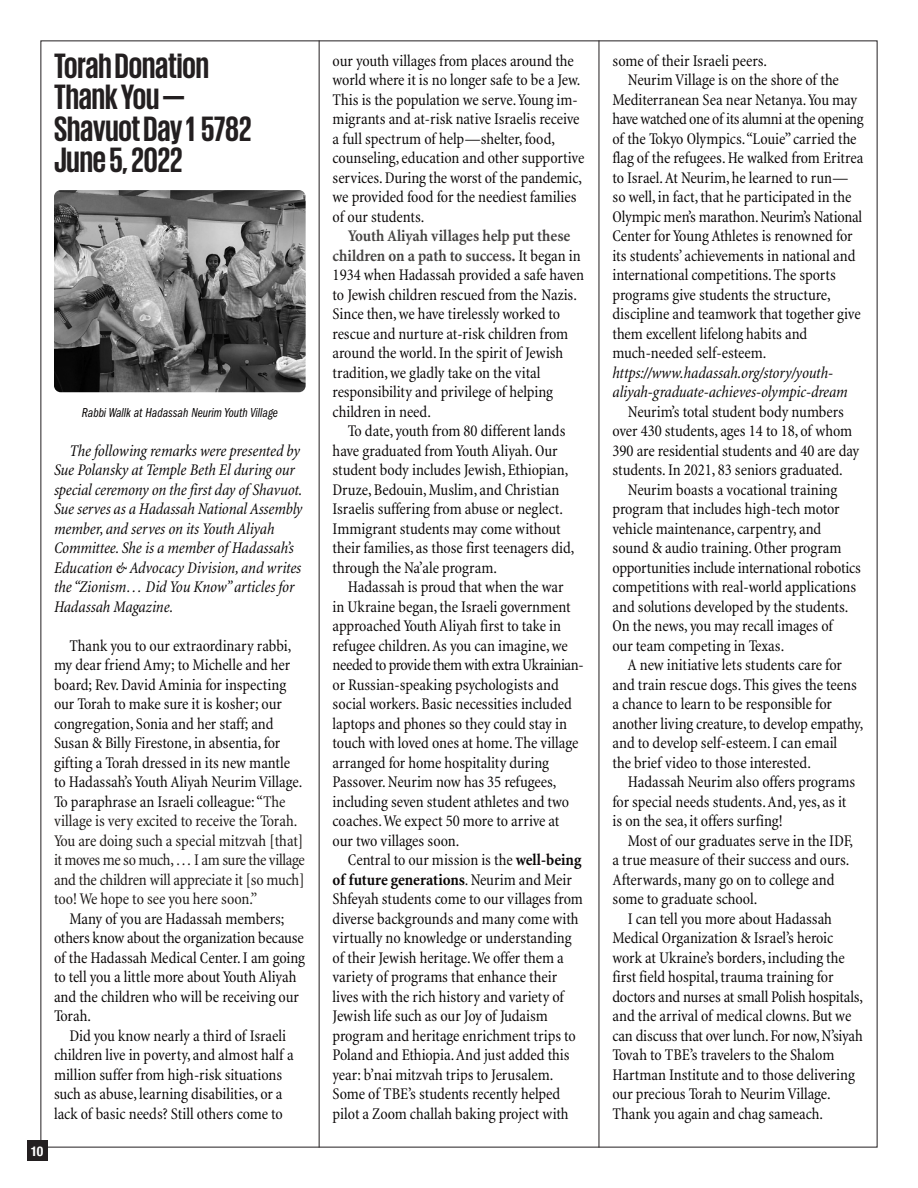
<style>
.page{position:relative;width:918px;height:1188px;background:#fff}
.page>*{position:absolute;margin:0;border:0;box-sizing:border-box;transform-origin:0 0}
.t1{font:700 36px/31.5px "Giorgio Sans";color:#231f20}
.t2{font:condensed 16.5px/19.5px "Minion";letter-spacing:-.005em;color:#080505}
.t3{font:italic condensed 16.5px/19.5px "Minion";letter-spacing:-.01em;color:#080505}
.t4{font:condensed 16.5px "Minion";letter-spacing:-.025em;color:#080505}
.t5{font:13.5px "ITC Franklin Gothic Std Bk Cp It";color:#080505}
.t6{font:700 condensed 13.5px "Helvetica Neue";color:#fff}
.s1{color:#1b1715}
.s2{font-weight:700;color:#474544}
.s3{font-weight:700}
</style>
<div class="page">
<div style="left:27px;top:1141px;width:20px;height:20px;background:#231f20"></div>
<hr style="left:599px;top:40px;width:1px;height:1108px;background:#231f20">
<hr style="left:319px;top:40px;width:1px;height:1108px;background:#231f20">
<img style="left:54px;top:190px;width:252px;height:202px;border-radius:7px">
<h1 class="t1" style="left:54px;top:52px;width:199px">Torah Donation<br>Thank You —<br>Shavuot Day 1 5782<br>June 5, 2022</h1>
<p class="t6" style="left:31px;top:1143px;width:14px">10</p>
<p class="t5" style="left:82px;top:408px;width:197px">Rabbi Wallk at Hadassah Neurim Youth Village</p>
<p class="t3" style="left:54px;top:442px;width:250px;text-indent:15px">The following remarks were presented by Sue Polansky at Temple Beth El during our special ceremony on the first day of Shavuot.<br>Sue serves as a Hadassah National Assembly member, and serves on its Youth Aliyah Committee. She is a member of Hadassah’s Education &amp; Advocacy Division, and writes the “Zionism… Did You Know” articles for Hadassah Magazine.</p>
<p class="t2" style="left:54px;top:637px;width:252px;text-indent:15px">Thank you to our extraordinary rabbi, my dear friend Amy; to Michelle and her board; Rev. David Aminia for inspecting our Torah to make sure it is kosher; our congregation, Sonia and her staff; and Susan &amp; Billy Firestone, in absentia, for gifting a Torah dressed in its new mantle to Hadassah’s Youth Aliyah Neurim Village.<br>To paraphrase an Israeli colleague: “<span class="s1">The village is very excited to receive the Torah.<br>You are doing such a special mitzvah [that] it moves me so much, … I am sure the village and the children will appreciate it [so much] too! We hope to see you here soon.”</span></p>
<p class="t2" style="left:54px;top:910px;width:253px;text-indent:15px">Many of you are Hadassah members; others know about the organization because of the Hadassah Medical Center. I am going to tell you a little more about Youth Aliyah and the children who will be receiving our Torah.</p>
<p class="t2" style="left:54px;top:1027px;width:241px;text-indent:15px">Did you know nearly a third of Israeli children live in poverty, and almost half a million suffer from high-risk situations such as abuse, learning disabilities, or a lack of basic needs? Still others come to</p>
<p class="t2" style="left:333px;top:52px;width:253px">our youth villages from places around the world where it is no longer safe to be a Jew.<br>This is the population we serve. Young im&shy;migrants and at-risk native Israelis receive a full spectrum of help—shelter, food, counseling, education and other supportive services. During the worst of the pandemic, we provided food for the neediest families of our students.</p>
<p class="t2" style="left:333px;top:228px;width:253px;text-indent:15px"><span class="s2">Youth Aliyah villages help put these children on a path to success.</span> It began in 1934 when Hadassah provided a safe haven to Jewish children rescued from the Nazis.<br>Since then, we have tirelessly worked to rescue and nurture at-risk children from around the world. In the spirit of Jewish tradition, we gladly take on the vital responsibility and privilege of helping children in need.</p>
<p class="t2" style="left:333px;top:423px;width:243px;text-indent:15px">To date, youth from 80 different lands have graduated from Youth Aliyah. Our student body includes Jewish, Ethiopian, Druze, Bedouin, Muslim, and Christian Israelis suffering from abuse or neglect.<br>Immigrant students may come without their families, as those first teenagers did, through the Na’ale program.</p>
<p class="t2" style="left:333px;top:579px;width:253px;text-indent:15px">Hadassah is proud that when the war<br>in Ukraine began, the Israeli government approached Youth Aliyah first to take in refugee children. As you can imagine, we needed to provide them with extra Ukrainian&shy;or Russian-speaking psychologists and social workers. Basic necessities included laptops and phones so they could stay in touch with loved ones at home. The village arranged for home hospitality during Passover. Neurim now has 35 refugees, including seven student athletes and two coaches. We expect 50 more to arrive at our two villages soon.</p>
<p class="t2" style="left:333px;top:852px;width:252px;text-indent:15px">Central to our mission is the <span class="s3">well-being of future generations</span>. Neurim and Meir Shfeyah students come to our villages from diverse backgrounds and many come with virtually no knowledge or understanding of their Jewish heritage. We offer them a variety of programs that enhance their lives with the rich history and variety of Jewish life such as our Joy of Judaism program and heritage enrichment trips to Poland and Ethiopia. And just added this year: b’nai mitzvah trips to Jerusalem.<br>Some of TBE’s students recently helped pilot a Zoom challah baking project with</p>
<p class="t2" style="left:613px;top:52px;width:156px">some of their Israeli peers.</p>
<p class="t2" style="left:628px;top:72px;width:213px">Neurim Village is on the shore of the</p>
<p class="t2" style="left:613px;top:91px;width:246px">Mediterranean Sea near Netanya. You may</p>
<p class="t4" style="left:613px;top:112px;width:253px">have watched one of its alumni at the opening</p>
<p class="t2" style="left:613px;top:130px;width:246px">of the Tokyo Olympics. “Louie” carried the</p>
<p class="t2" style="left:613px;top:150px;width:252px">flag of the refugees. He walked from Eritrea</p>
<p class="t2" style="left:613px;top:169px;width:238px">to Israel. At Neurim, he learned to run—</p>
<p class="t2" style="left:613px;top:189px;width:240px">so well, in fact, that he participated in the</p>
<p class="t2" style="left:613px;top:208px;width:251px">Olympic men’s marathon. Neurim’s National</p>
<p class="t2" style="left:613px;top:228px;width:242px">Center for Young Athletes is renowned for</p>
<p class="t2" style="left:613px;top:247px;width:244px">its students’ achievements in national and</p>
<p class="t2" style="left:613px;top:267px;width:225px">international competitions. The sports</p>
<p class="t2" style="left:613px;top:286px;width:220px">programs give students the structure,</p>
<p class="t2" style="left:613px;top:306px;width:250px">discipline and teamwork that together give</p>
<p class="t2" style="left:613px;top:325px;width:196px">them excellent lifelong habits and</p>
<p class="t2" style="left:613px;top:345px;width:155px">much-needed self-esteem.</p>
<p class="t3" style="left:613px;top:364px;width:237px">https://www.hadassah.org/story/youth&shy;aliyah-graduate-achieves-olympic-dream</p>
<p class="t2" style="left:613px;top:403px;width:248px;text-indent:15px">Neurim’s total student body numbers over 430 students, ages 14 to 18, of whom 390 are residential students and 40 are day students. In 2021, 83 seniors graduated.</p>
<p class="t2" style="left:613px;top:481px;width:250px;text-indent:15px">Neurim boasts a vocational training program that includes high-tech motor vehicle maintenance, carpentry, and sound &amp; audio training. Other program opportunities include international robotics competitions with real-world applications and solutions developed by the students.<br>On the news, you may recall images of<br>our team competing in Texas.</p>
<p class="t2" style="left:613px;top:657px;width:252px;text-indent:15px">A new initiative lets students care for and train rescue dogs. This gives the teens a chance to learn to be responsible for another living creature, to develop empathy, and to develop self-esteem. I can email<br>the brief video to those interested.</p>
<p class="t2" style="left:613px;top:774px;width:244px;text-indent:15px">Hadassah Neurim also offers programs for special needs students. And, yes, as it is on the sea, it offers surfing!</p>
<p class="t2" style="left:613px;top:832px;width:242px;text-indent:15px">Most of our graduates serve in the IDF, a true measure of their success and ours.<br>Afterwards, many go on to college and some to graduate school.</p>
<p class="t2" style="left:613px;top:910px;width:252px;text-indent:15px">I can tell you more about Hadassah Medical Organization &amp; Israel’s heroic work at Ukraine’s borders, including the first field hospital, trauma training for doctors and nurses at small Polish hospitals, and the arrival of medical clowns. But we can discuss that over lunch. For now, N’siyah Tovah to TBE’s travelers to the Shalom Hartman Institute and to those delivering our precious Torah to Neurim Village.<br>Thank you again and chag sameach.</p>
</div>
